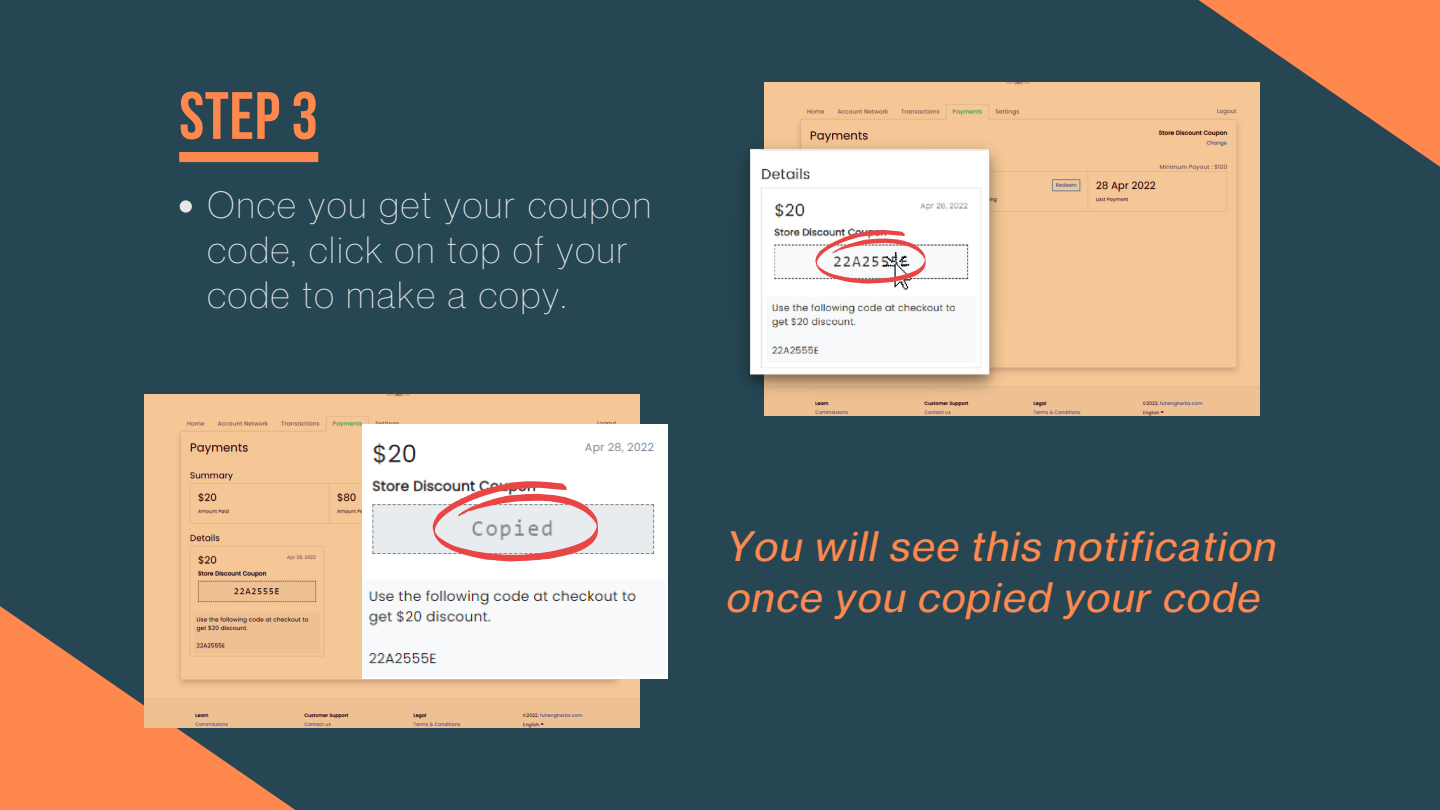
<style>
.page{position:relative;width:1440px;height:810px;background:#264653}
.page>*{position:absolute;margin:0;border:0;box-sizing:border-box;transform-origin:0 0}
.t1{font:66.8px "Bebas Neue Cyrillic";color:#ff884e}
.t2{font:italic 500 41.7px/50.6px "Neue Montreal";letter-spacing:.06em;color:#ff884e}
.t3{font:300 37.1px/45.1px "Neue Montreal";letter-spacing:.06em;color:#e6e6e6}
</style>
<div class="page">
<svg style="left:0;top:606px;width:295px;height:204px;fill:#ff884e"></svg>
<svg style="left:1198px;top:0;width:242px;height:167px;fill:#ff884e"></svg>
<div style="left:179px;top:152px;width:139px;height:10px;background:#ff884e"></div>
<img style="left:144px;top:395px;width:496px;height:333px">
<img style="left:363px;top:425px;width:305px;height:254px">
<div style="left:765px;top:82px;width:495px;height:333px;background:#f5c796"></div>
<img style="left:745px;top:134px;width:267px;height:270px">
<img style="left:883px;top:253px;width:51px;height:56px">
<img style="left:815px;top:230px;width:111px;height:54px">
<svg style="left:432px;top:481px;width:166px;height:80px"></svg>
<svg style="left:180px;top:200px;width:12px;height:13px"></svg>
<p class="t1" style="left:179px;top:89px;width:140px">STEP 3</p>
<p class="t3" style="left:207px;top:182px;width:445px">Once you get your coupon code, click on top of your code to make a copy.</p>
<p class="t2" style="left:727px;top:521px;width:550px">You will see this notification once you copied your code</p>
</div>
